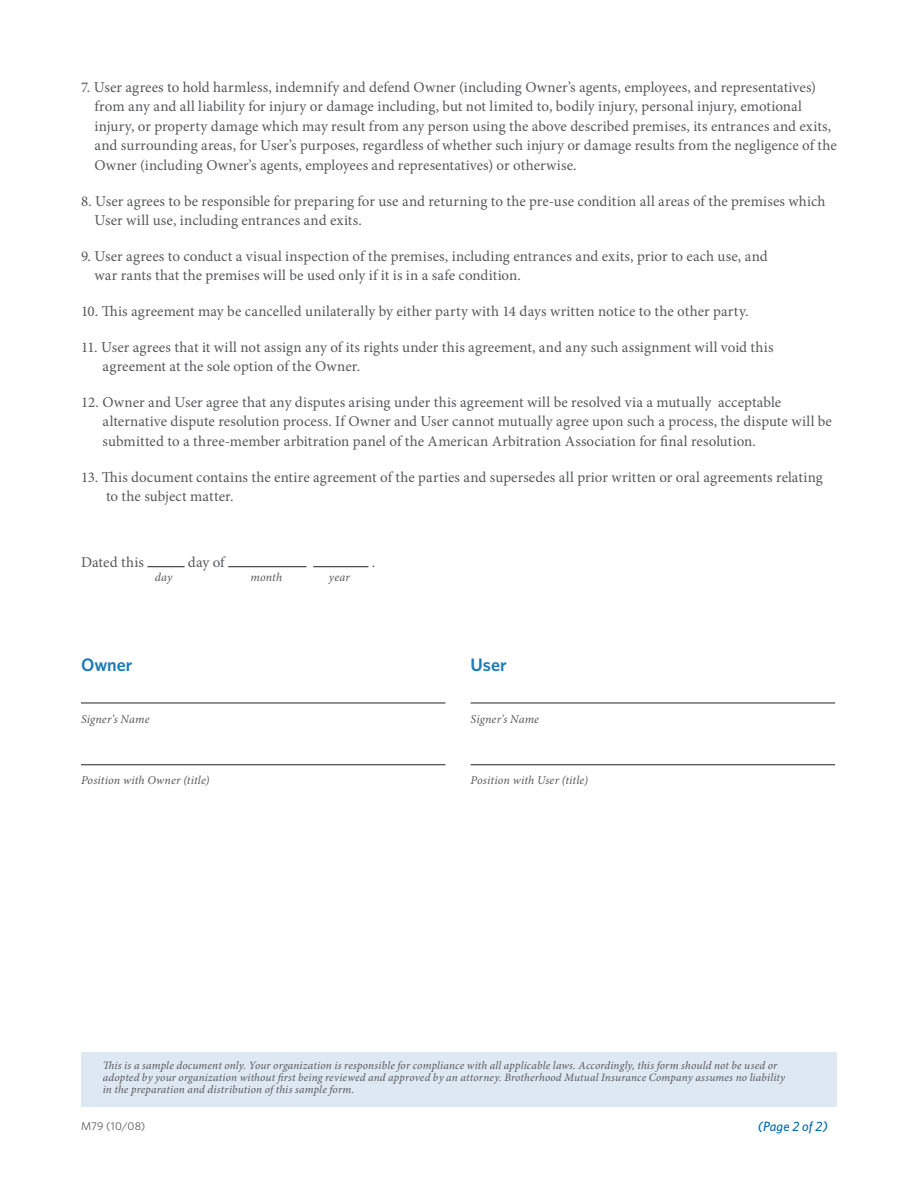
<style>
.page{position:relative;width:918px;height:1188px;background:#fff}
.page>*{position:absolute;margin:0;border:0;box-sizing:border-box;transform-origin:0 0}
.t1{font:600 18px "Whitney";color:#1c7bb7}
.t2{font:15px/19.5px "Minion Pro";letter-spacing:.005em;color:#57585a}
.t3{font:italic 500 13.5px "Whitney";letter-spacing:.005em;color:#0068a9}
.t4{font:italic 12px "Minion Pro";letter-spacing:.01em;color:#57585a}
.t5{font:italic 11.25px/12px "Minion Pro";letter-spacing:.015em;color:#57585a}
.t6{font:11.25px "Whitney";letter-spacing:.015em;color:#57585a}
</style>
<div class="page">
<div style="left:81px;top:1052px;width:756px;height:55px;background:#dee8f3"></div>
<hr style="left:81px;top:703px;width:365px;height:1px;background:#231f20">
<hr style="left:81px;top:764px;width:365px;height:1px;background:#231f20">
<hr style="left:471px;top:703px;width:364px;height:1px;background:#231f20">
<hr style="left:471px;top:764px;width:364px;height:1px;background:#231f20">
<hr style="left:147px;top:566px;width:38px;height:1px;background:#231f20">
<hr style="left:228px;top:566px;width:78px;height:1px;background:#231f20">
<hr style="left:313px;top:566px;width:55px;height:1px;background:#231f20">
<p class="t2" style="left:94px;top:77px;width:744px;text-indent:-14px">7. User agrees to hold harmless, indemnify and defend Owner (including Owner’s agents, employees, and representatives) from any and all liability for injury or damage including, but not limited to, bodily injury, personal injury, emotional injury, or property damage which may result from any person using the above described premises, its entrances and exits, and surrounding areas, for User’s purposes, regardless of whether such injury or damage results from the negligence of the Owner (including Owner’s agents, employees and representatives) or otherwise.</p>
<p class="t2" style="left:94px;top:191px;width:733px;text-indent:-14px">8. User agrees to be responsible for preparing for use and returning to the pre-use condition all areas of the premises which<br>User will use, including entrances and exits.</p>
<p class="t2" style="left:94px;top:246px;width:675px;text-indent:-14px">9. User agrees to conduct a visual inspection of the premises, including entrances and exits, prior to each use, and war rants that the premises will be used only if it is in a safe condition.</p>
<p class="t2" style="left:81px;top:302px;width:669px">10. This agreement may be cancelled unilaterally by either party with 14 days written notice to the other party.</p>
<p class="t2" style="left:103px;top:337px;width:672px;text-indent:-22px">11. User agrees that it will not assign any of its rights under this agreement, and any such assignment will void this agreement at the sole option of the Owner.</p>
<p class="t2" style="left:103px;top:392px;width:731px;text-indent:-22px">12. Owner and User agree that any disputes arising under this agreement will be resolved via a mutually acceptable alternative dispute resolution process. If Owner and User cannot mutually agree upon such a process, the dispute will be submitted to a three-member arbitration panel of the American Arbitration Association for final resolution.</p>
<p class="t2" style="left:106px;top:467px;width:718px;text-indent:-25px">13. This document contains the entire agreement of the parties and supersedes all prior written or oral agreements relating to the subject matter.</p>
<p class="t2" style="left:81px;top:553px;width:65px">Dated this</p>
<p class="t2" style="left:188px;top:553px;width:38px">day of</p>
<p class="t2" style="left:372px;top:553px;width:5px">.</p>
<p class="t4" style="left:155px;top:569px;width:19px">day</p>
<p class="t4" style="left:251px;top:569px;width:33px">month</p>
<p class="t4" style="left:329px;top:569px;width:22px">year</p>
<p class="t1" style="left:81px;top:653px;width:53px">Owner</p>
<p class="t4" style="left:81px;top:711px;width:70px">Signer’s Name</p>
<p class="t4" style="left:81px;top:772px;width:130px">Position with Owner (title)</p>
<p class="t1" style="left:471px;top:653px;width:38px">User</p>
<p class="t4" style="left:471px;top:711px;width:70px">Signer’s Name</p>
<p class="t4" style="left:471px;top:772px;width:119px">Position with User (title)</p>
<p class="t5" style="left:103px;top:1060px;width:684px">This is a sample document only. Your organization is responsible for compliance with all applicable laws. Accordingly, this form should not be used or adopted by your organization without first being reviewed and approved by an attorney. Brotherhood Mutual Insurance Company assumes no liability in the preparation and distribution of this sample form.</p>
<p class="t6" style="left:81px;top:1119px;width:66px">M79 (10/08)</p>
<p class="t3" style="left:758px;top:1119px;width:72px">(Page 2 of 2)</p>
</div>
